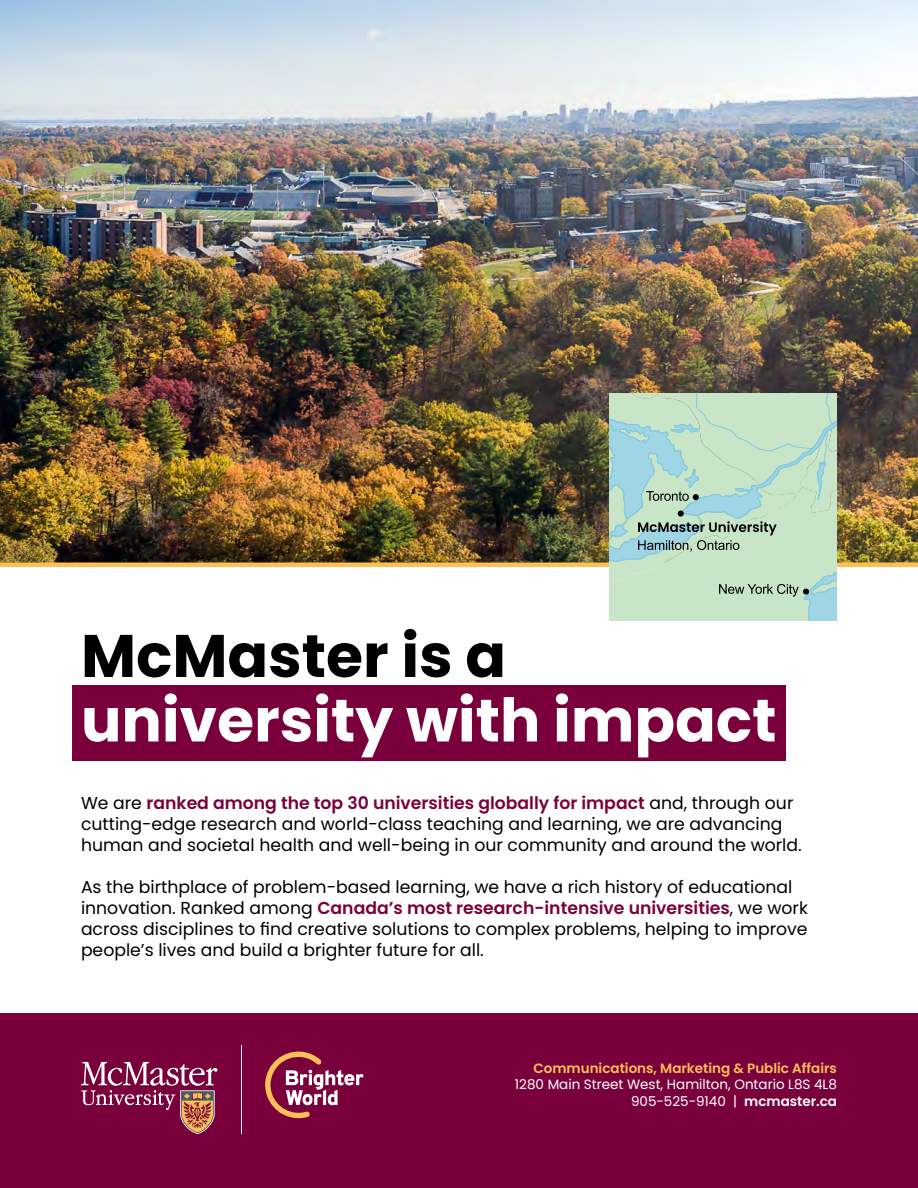
<style>
.page{position:relative;width:918px;height:1188px;background:#fff}
.page>*{position:absolute;margin:0;border:0;box-sizing:border-box;transform-origin:0 0}
.t1{font:700 60px "Poppins";color:#fff}
.t2{font:700 60px "Poppins";color:#000}
.t3{font:17.25px/21px "Poppins";color:#000}
.t4{font:13.5px/16.5px "Poppins";color:#fff;text-align:right}
.t5{font:600 13.5px "Poppins";color:#fdc057}
.s1{font-weight:600;color:#7a003c}
.s2{font-weight:600}
</style>
<div class="page">
<img style="left:0;top:0;width:918px;height:562px">
<div style="left:0;top:1012px;width:918px;height:176px;background:#7a003c"></div>
<svg style="left:81px;top:1062px;width:136px;height:72px"></svg>
<svg style="left:265px;top:1051px;width:98px;height:67px"></svg>
<hr style="left:241px;top:1045px;width:1px;height:88px;background:#fff">
<div style="left:0;top:562px;width:918px;height:5px;background:#fdc057"></div>
<svg style="left:609px;top:394px;width:227px;height:227px;background:#badbc7"></svg>
<div style="left:72px;top:685px;width:714px;height:76px;background:#7a003c"></div>
<h1 class="t2" style="left:81px;top:621px;width:427px">McMaster is a</h1>
<h1 class="t1" style="left:81px;top:686px;width:697px">university with impact</h1>
<p class="t3" style="left:81px;top:793px;width:722px">We are <span class="s1">ranked among the top 30 universities globally for impact</span> and, through our cutting-edge research and world-class teaching and learning, we are advancing human and societal health and well-being in our community and around the world.</p>
<p class="t3" style="left:81px;top:877px;width:728px">As the birthplace of problem-based learning, we have a rich history of educational innovation. Ranked among <span class="s1">Canada’s most research-intensive universities</span>, we work across disciplines to find creative solutions to complex problems, helping to improve people’s lives and build a brighter future for all.</p>
<p class="t5" style="left:534px;top:1060px;width:305px">Communications, Marketing &amp; Public Affairs</p>
<p class="t4" style="left:515px;top:1076px;width:324px">1280 Main Street West, Hamilton, Ontario L8S 4L8<br>905-525-9140 | <span class="s2">mcmaster.ca</span></p>
</div>
